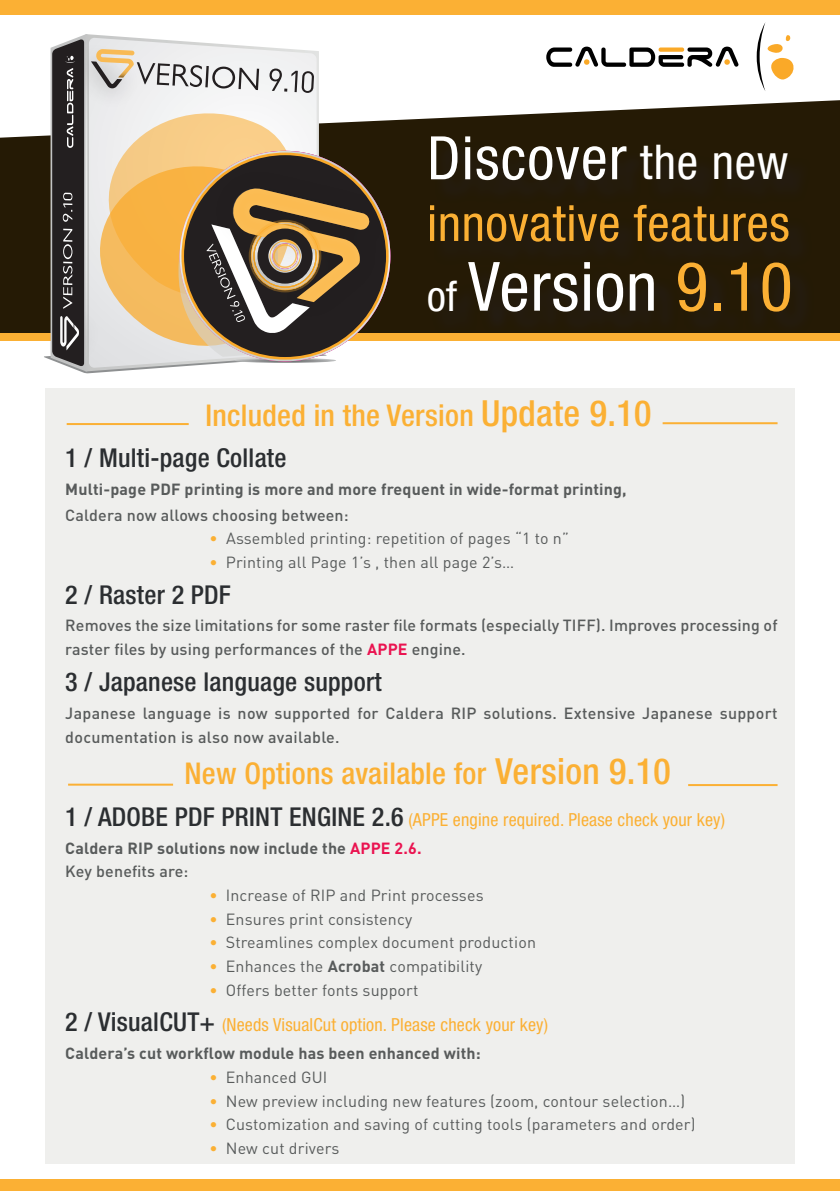
<style>
.page{position:relative;width:840px;height:1191px;background:#fff}
.page>*{position:absolute;margin:0;border:0;box-sizing:border-box;transform-origin:0 0}
.t1{font:condensed 68px "Helvetica Neue LT Pro";letter-spacing:.015em;color:#fff}
.t2{font:condensed 60px "Helvetica Neue LT Pro";letter-spacing:.02em;color:#fff}
.t3{font:condensed 50px "Helvetica Neue LT Pro";letter-spacing:.015em;color:#fbb034}
.t4{font:500 condensed 30px "Helvetica Neue LT Pro";letter-spacing:.01em;color:#fbb034}
.t5{font:500 condensed 26px "Helvetica Neue LT Pro";letter-spacing:.01em;color:#2b2e31}
.t6{font:condensed 18px "Helvetica Neue LT Pro";letter-spacing:.01em;color:#fbb034}
.t7{font:16px "DIN Pro";letter-spacing:.01em;color:#585b5b}
.t8{font:500 16px/24px "DIN Pro";letter-spacing:.01em;color:#585b5b}
.t9{font:700 16px/23.6px "DIN Pro";letter-spacing:.01em;color:#585b5b}
.s1{font-size:48px}
.s2{font-size:42px}
.s3{color:#fbb034}
.s4{font-size:36px}
.s5{font-weight:500;color:#fbb034}
.s6{font-weight:700;color:#ea1350}
.s7{font-weight:500;font-size:26px;color:#2b2e31}
.s8{color:#ea1350}
.s9{font-weight:500}
.s10{font-weight:700}
</style>
<div class="page">
<svg style="left:0;top:100px;width:839px;height:233px;fill:#251a05"></svg>
<svg style="left:546px;top:47px;width:192px;height:20px"></svg>
<svg style="left:756px;top:22px;width:38px;height:69px"></svg>
<div style="left:431px;top:140px;width:383px;height:196px;background:#241a08"></div>
<div style="left:45px;top:388px;width:749px;height:776px;background:#efefed"></div>
<div style="left:0;top:1179px;width:839px;height:12px;background:#fbb034"></div>
<hr style="left:662px;top:422px;width:115px;height:2px;background:#fbb034">
<hr style="left:687px;top:784px;width:90px;height:2px;background:#fbb034">
<hr style="left:67px;top:423px;width:122px;height:2px;background:#fbb034">
<hr style="left:68px;top:783px;width:105px;height:2px;background:#fbb034">
<div style="left:0;top:0;width:839px;height:14px;background:#fbb034"></div>
<div style="left:0;top:333px;width:839px;height:7px;background:#fbb034"></div>
<img style="left:369px;top:155px;width:34px;height:178px">
<img style="left:33px;top:291px;width:58px;height:83px">
<svg style="left:43px;top:34px;width:326px;height:339px"></svg>
<h2 class="t2" style="left:427px;top:123px;width:362px">Discover <span class="s1">the new</span></h2>
<h3 class="t3" style="left:427px;top:194px;width:364px">innovative features</h3>
<h1 class="t1" style="left:427px;top:247px;width:367px"><span class="s2">of</span> Version <span class="s3">9.10</span></h1>
<h3 class="t4" style="left:205px;top:397px;width:447px">Included in the Version <span class="s4">Update 9.10</span></h3>
<h3 class="t5" style="left:65px;top:442px;width:223px">1 / Multi-page Collate</h3>
<p class="t9" style="left:65px;top:476px;width:562px">Multi-page PDF printing is more and more frequent in wide-format printing,</p>
<p class="t8" style="left:65px;top:502px;width:285px">Caldera now allows choosing between:</p>
<p class="t7" style="left:209px;top:527px;width:361px"><span class="s5">•</span> Assembled printing: repetition of pages “1 to n”</p>
<p class="t7" style="left:209px;top:551px;width:306px"><span class="s5">•</span> Printing all Page 1’s , then all page 2’s…</p>
<h3 class="t5" style="left:65px;top:579px;width:167px">2 / Raster 2 PDF</h3>
<p class="t8" style="left:65px;top:613px;width:713px">Removes the size limitations for some raster file formats (especially TIFF). Improves processing of raster files by using performances of the <span class="s6">APPE</span> engine.</p>
<h3 class="t5" style="left:65px;top:666px;width:318px">3 / Japanese language support</h3>
<p class="t8" style="left:65px;top:700px;width:713px">Japanese language is now supported for Caldera RIP solutions. Extensive Japanese support documentation is also now available.</p>
<h3 class="t4" style="left:184px;top:756px;width:487px">New Options available for <span class="s4">Version 9.10</span></h3>
<p class="t6" style="left:65px;top:809px;width:661px"><span class="s7">1 / ADOBE PDF PRINT ENGINE 2.6</span> (APPE engine required. Please check your key)</p>
<p class="t9" style="left:65px;top:835px;width:358px">Caldera RIP solutions now include the <span class="s8">APPE 2.6.<br></span><span class="s9">Key benefits are:</span></p>
<p class="t7" style="left:209px;top:884px;width:275px"><span class="s5">•</span> Increase of RIP and Print processes</p>
<p class="t7" style="left:209px;top:908px;width:204px"><span class="s5">•</span> Ensures print consistency</p>
<p class="t7" style="left:209px;top:931px;width:328px"><span class="s5">•</span> Streamlines complex document production</p>
<p class="t7" style="left:209px;top:955px;width:274px"><span class="s5">•</span> Enhances the <span class="s10">Acrobat</span> compatibility</p>
<p class="t7" style="left:209px;top:979px;width:210px"><span class="s5">•</span> Offers better fonts support</p>
<p class="t6" style="left:65px;top:1014px;width:484px"><span class="s7">2 / VisualCUT+</span> (Needs VisualCut option. Please check your key)</p>
<p class="t9" style="left:65px;top:1041px;width:416px">Caldera’s cut workflow module has been enhanced with:</p>
<p class="t7" style="left:209px;top:1066px;width:119px"><span class="s5">•</span> Enhanced GUI</p>
<p class="t7" style="left:209px;top:1089px;width:477px"><span class="s5">•</span> New preview including new features (zoom, contour selection…)</p>
<p class="t7" style="left:209px;top:1113px;width:487px"><span class="s5">•</span> Customization and saving of cutting tools (parameters and order)</p>
<p class="t7" style="left:209px;top:1137px;width:131px"><span class="s5">•</span> New cut drivers</p>
</div>
